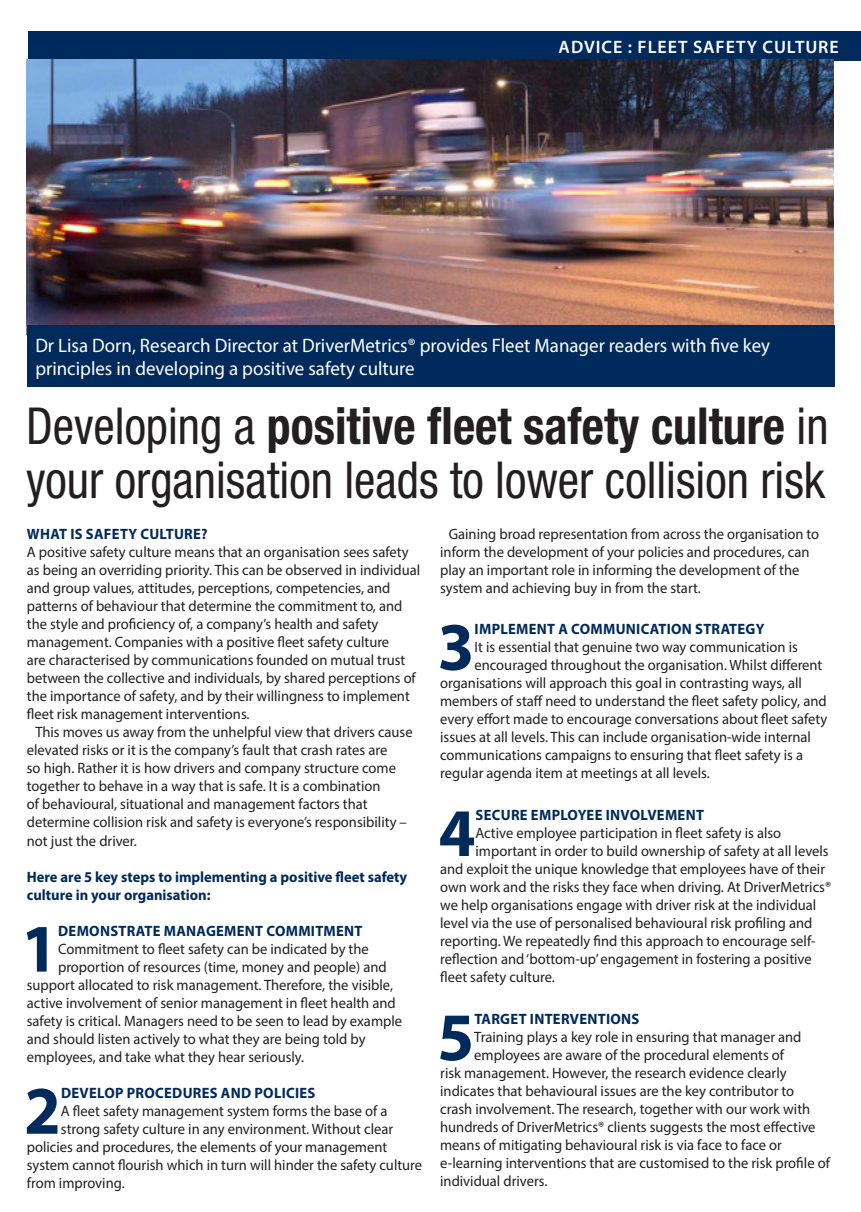
<style>
.page{position:relative;width:861px;height:1212px;background:#fff}
.page>*{position:absolute;margin:0;border:0;box-sizing:border-box;transform-origin:0 0}
.t1{font:700 68.4px "Myriad Pro";color:#002a5b}
.t2{font:condensed 51px/54px "Helvetica Neue LT Pro";color:#231f20;scale:.94 1}
.t3{font:19.5px/22.5px "Myriad Pro";color:#fff}
.t4{font:600 18px "Myriad Pro";letter-spacing:.05em;color:#fff}
.t5{font:15px/18px "Myriad Pro";color:#231f20}
.t6{font:700 15px "Myriad Pro";letter-spacing:.02em;color:#002a5b}
.t7{font:700 15px/18px "Myriad Pro";color:#002a5b}
.s1{font-weight:700}
</style>
<div class="page">
<div style="left:28px;top:31px;width:832px;height:30px;background:#002a5b"></div>
<img style="left:27px;top:60px;width:806px;height:265px">
<div style="left:27px;top:325px;width:807px;height:61px;background:#002a5b"></div>
<p class="t4" style="left:558px;top:35px;width:281px">ADVICE : FLEET SAFETY CULTURE</p>
<p class="t3" style="left:35px;top:334px;width:736px">Dr Lisa Dorn, Research Director at DriverMetrics® provides Fleet Manager readers with five key principles in developing a positive safety culture</p>
<p class="t2" style="left:26px;top:398px;width:855px">Developing a <span class="s1">positive fleet safety culture</span> in your organisation leads to lower collision risk</p>
<p class="t6" style="left:27px;top:524px;width:182px">WHAT IS SAFETY CULTURE?</p>
<p class="t5" style="left:27px;top:543px;width:395px">A positive safety culture means that an organisation sees safety as being an overriding priority. This can be observed in individual and group values, attitudes, perceptions, competencies, and patterns of behaviour that determine the commitment to, and the style and proficiency of, a company’s health and safety management. Companies with a positive fleet safety culture<br>are characterised by communications founded on mutual trust between the collective and individuals, by shared perceptions of the importance of safety, and by their willingness to implement fleet risk management interventions.</p>
<p class="t5" style="left:27px;top:723px;width:387px;text-indent:9px">This moves us away from the unhelpful view that drivers cause elevated risks or it is the company’s fault that crash rates are<br>so high. Rather it is how drivers and company structure come together to behave in a way that is safe. It is a combination<br>of behavioural, situational and management factors that determine collision risk and safety is everyone’s responsibility – not just the driver.</p>
<p class="t7" style="left:27px;top:866px;width:382px">Here are 5 key steps to implementing a positive fleet safety culture in your organisation:</p>
<p class="t1" style="left:21px;top:903px;width:38px">1</p>
<p class="t6" style="left:58px;top:920px;width:306px">DEMONSTRATE MANAGEMENT COMMITMENT</p>
<p class="t5" style="left:58px;top:939px;width:312px">Commitment to fleet safety can be indicated by the</p>
<p class="t5" style="left:58px;top:957px;width:330px">proportion of resources (time, money and people) and</p>
<p class="t5" style="left:27px;top:975px;width:367px">support allocated to risk management. Therefore, the visible,</p>
<p class="t5" style="left:27px;top:993px;width:370px">active involvement of senior management in fleet health and</p>
<p class="t5" style="left:27px;top:1011px;width:377px">safety is critical. Managers need to be seen to lead by example</p>
<p class="t5" style="left:27px;top:1029px;width:340px">and should listen actively to what they are being told by</p>
<p class="t5" style="left:27px;top:1047px;width:279px">employees, and take what they hear seriously.</p>
<p class="t1" style="left:24px;top:1065px;width:38px">2</p>
<p class="t6" style="left:61px;top:1082px;width:256px">DEVELOP PROCEDURES AND POLICIES</p>
<p class="t5" style="left:61px;top:1101px;width:328px">A fleet safety management system forms the base of a</p>
<p class="t5" style="left:61px;top:1119px;width:334px">strong safety culture in any environment. Without clear</p>
<p class="t5" style="left:27px;top:1137px;width:362px">policies and procedures, the elements of your management</p>
<p class="t5" style="left:27px;top:1155px;width:397px">system cannot flourish which in turn will hinder the safety culture</p>
<p class="t5" style="left:27px;top:1173px;width:99px">from improving.</p>
<p class="t5" style="left:440px;top:525px;width:380px;text-indent:9px">Gaining broad representation from across the organisation to inform the development of your policies and procedures, can play an important role in informing the development of the system and achieving buy in from the start.</p>
<p class="t1" style="left:437px;top:602px;width:38px">3</p>
<p class="t6" style="left:474px;top:618px;width:291px">IMPLEMENT A COMMUNICATION STRATEGY</p>
<p class="t5" style="left:474px;top:637px;width:325px">It is essential that genuine two way communication is</p>
<p class="t5" style="left:474px;top:655px;width:349px">encouraged throughout the organisation. Whilst different</p>
<p class="t5" style="left:440px;top:673px;width:363px">organisations will approach this goal in contrasting ways, all</p>
<p class="t5" style="left:440px;top:691px;width:388px">members of staff need to understand the fleet safety policy, and</p>
<p class="t5" style="left:440px;top:709px;width:388px">every effort made to encourage conversations about fleet safety</p>
<p class="t5" style="left:440px;top:727px;width:372px">issues at all levels. This can include organisation-wide internal</p>
<p class="t5" style="left:440px;top:745px;width:364px">communications campaigns to ensuring that fleet safety is a</p>
<p class="t5" style="left:440px;top:763px;width:271px">regular agenda item at meetings at all levels.</p>
<p class="t1" style="left:438px;top:788px;width:38px">4</p>
<p class="t6" style="left:475px;top:804px;width:230px">SECURE EMPLOYEE INVOLVEMENT</p>
<p class="t5" style="left:475px;top:823px;width:307px">Active employee participation in fleet safety is also</p>
<p class="t5" style="left:475px;top:841px;width:354px">important in order to build ownership of safety at all levels</p>
<p class="t5" style="left:440px;top:859px;width:386px">and exploit the unique knowledge that employees have of their</p>
<p class="t5" style="left:440px;top:877px;width:392px">own work and the risks they face when driving. At DriverMetrics®</p>
<p class="t5" style="left:440px;top:895px;width:377px">we help organisations engage with driver risk at the individual</p>
<p class="t5" style="left:440px;top:913px;width:373px">level via the use of personalised behavioural risk profiling and</p>
<p class="t5" style="left:440px;top:931px;width:377px">reporting. We repeatedly find this approach to encourage self-</p>
<p class="t5" style="left:440px;top:949px;width:373px">reflection and ‘bottom-up’ engagement in fostering a positive</p>
<p class="t5" style="left:440px;top:967px;width:116px">fleet safety culture.</p>
<p class="t1" style="left:437px;top:992px;width:38px">5</p>
<p class="t6" style="left:474px;top:1008px;width:166px">TARGET INTERVENTIONS</p>
<p class="t5" style="left:474px;top:1027px;width:328px">Training plays a key role in ensuring that manager and</p>
<p class="t5" style="left:474px;top:1045px;width:311px">employees are aware of the procedural elements of</p>
<p class="t5" style="left:440px;top:1063px;width:348px">risk management. However, the research evidence clearly</p>
<p class="t5" style="left:440px;top:1081px;width:355px">indicates that behavioural issues are the key contributor to</p>
<p class="t5" style="left:440px;top:1099px;width:371px">crash involvement. The research, together with our work with</p>
<p class="t5" style="left:440px;top:1117px;width:377px">hundreds of DriverMetrics® clients suggests the most effective</p>
<p class="t5" style="left:440px;top:1135px;width:343px">means of mitigating behavioural risk is via face to face or</p>
<p class="t5" style="left:440px;top:1153px;width:391px">e-learning interventions that are customised to the risk profile of</p>
<p class="t5" style="left:440px;top:1171px;width:109px">individual drivers.</p>
</div>
